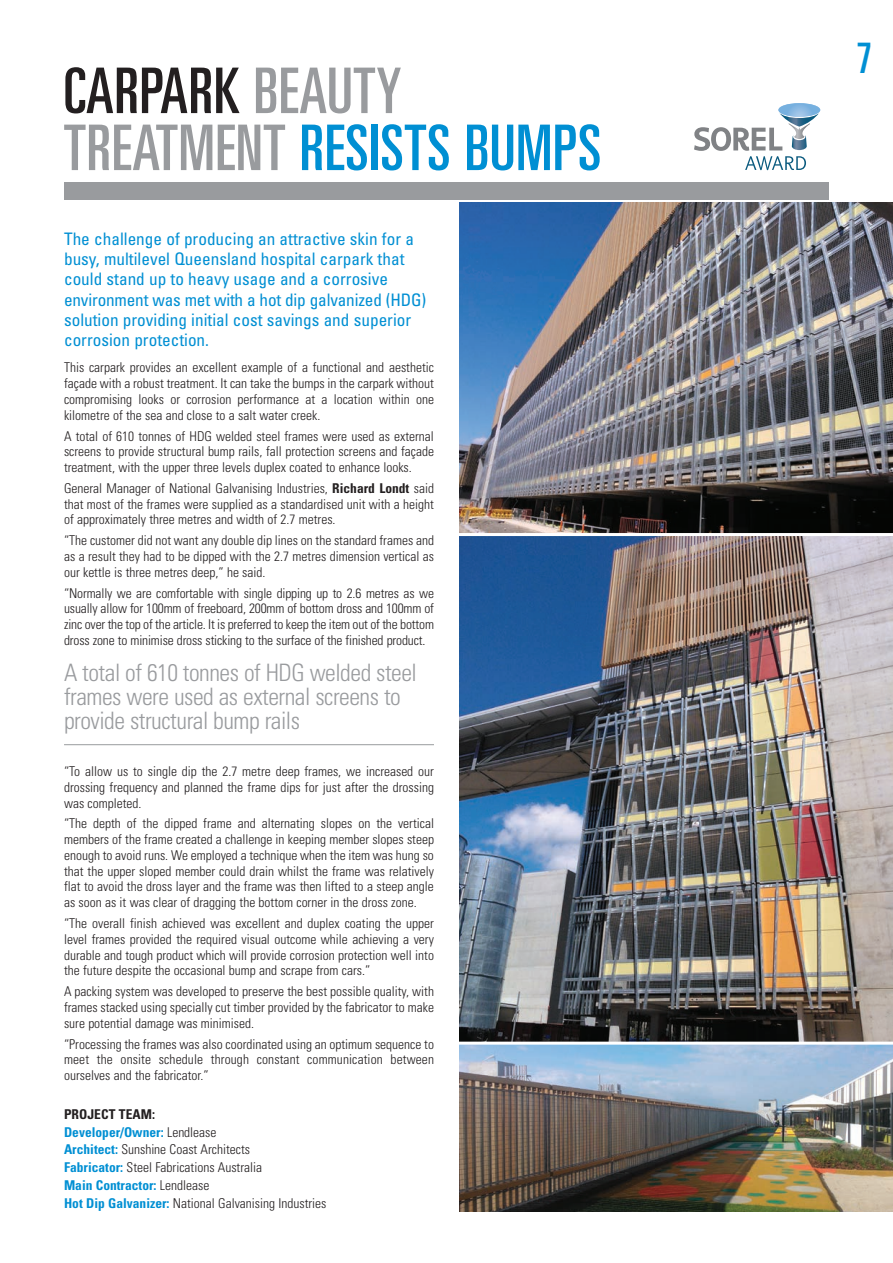
<style>
.page{position:relative;width:893px;height:1263px;background:#fff}
.page>*{position:absolute;margin:0;border:0;box-sizing:border-box;transform-origin:0 0}
.Main__Heading{font:ultra-condensed 63px/57px "Univers LT Std";letter-spacing:.01em;color:#999b9e}
.t1{font:ultra-condensed 42px "Univers LT Std";color:#008fd3;scale:.96 1}
.t2{font:300 condensed 24px/24px "Univers LT Std";letter-spacing:-.02em;color:#999b9e}
.Intro_paragraph{font:condensed 17.25px/20.2px "Univers LT Std";color:#008fd3}
.BODY_TEXT{font:300 condensed 13.5px/15.8px "Univers LT Std";color:#231f20;text-align:justify}
.BODY_TEXT-2{font:700 condensed 13.5px "Univers LT Std";color:#008fd3}
.BODY_TEXT-3{font:700 condensed 13.5px "Univers LT Std";letter-spacing:.005em;color:#231f20}
.s1{color:#231f20}
.s2{color:#008fd3}
.s3{font-weight:700}
.s4{font-weight:300;color:#231f20}
.s5{font-weight:700;color:#008fd3}
</style>
<div class="page">
<div style="left:64px;top:183px;width:765px;height:17px;background:#999b9e"></div>
<img style="left:459px;top:203px;width:434px;height:1009px">
<hr style="left:64px;top:744px;width:370px;height:1px;background:#999b9e">
<hr style="left:454px;top:533px;width:439px;height:3px;background:#fff">
<hr style="left:454px;top:1042px;width:439px;height:3px;background:#fff">
<svg style="left:694px;top:103px;width:126px;height:67px"></svg>
<p class="Main__Heading" style="left:64px;top:62px;width:539px"><span class="s1">CARPARK</span> BEAUTY<br>TREATMENT <span class="s2">RESISTS BUMPS</span></p>
<p class="Intro_paragraph" style="left:64px;top:228px;width:364px">The challenge of producing an attractive skin for a busy, multilevel Queensland hospital carpark that could stand up to heavy usage and a corrosive environment was met with a hot dip galvanized (HDG) solution providing initial cost savings and superior corrosion protection.</p>
<p class="BODY_TEXT" style="left:64px;top:360px;width:371px">This carpark provides an excellent example of a functional and aesthetic façade with a robust treatment. It can take the bumps in the carpark without compromising looks or corrosion performance at a location within one kilometre of the sea and close to a salt water creek.</p>
<p class="BODY_TEXT" style="left:64px;top:428px;width:371px">A total of 610 tonnes of HDG welded steel frames were used as external screens to provide structural bump rails, fall protection screens and façade treatment, with the upper three levels duplex coated to enhance looks.</p>
<p class="BODY_TEXT" style="left:64px;top:480px;width:371px">General Manager of National Galvanising Industries, <span class="s3">Richard Londt</span> said that most of the frames were supplied as a standardised unit with a height of approximately three metres and width of 2.7 metres.</p>
<p class="BODY_TEXT" style="left:64px;top:533px;width:371px">“The customer did not want any double dip lines on the standard frames and as a result they had to be dipped with the 2.7 metres dimension vertical as our kettle is three metres deep,” he said.</p>
<p class="BODY_TEXT" style="left:64px;top:585px;width:371px">“Normally we are comfortable with single dipping up to 2.6 metres as we usually allow for 100mm of freeboard, 200mm of bottom dross and 100mm of zinc over the top of the article. It is preferred to keep the item out of the bottom dross zone to minimise dross sticking to the surface of the finished product.</p>
<p class="t2" style="left:64px;top:661px;width:354px">A total of 610 tonnes of HDG welded steel frames were used as external screens to provide structural bump rails</p>
<p class="BODY_TEXT" style="left:64px;top:763px;width:371px">“To allow us to single dip the 2.7 metre deep frames, we increased our drossing frequency and planned the frame dips for just after the drossing was completed.</p>
<p class="BODY_TEXT" style="left:64px;top:816px;width:371px">“The depth of the dipped frame and alternating slopes on the vertical members of the frame created a challenge in keeping member slopes steep enough to avoid runs. We employed a technique when the item was hung so that the upper sloped member could drain whilst the frame was relatively flat to avoid the dross layer and the frame was then lifted to a steep angle as soon as it was clear of dragging the bottom corner in the dross zone.</p>
<p class="BODY_TEXT" style="left:64px;top:915px;width:371px">“The overall finish achieved was excellent and duplex coating the upper level frames provided the required visual outcome while achieving a very durable and tough product which will provide corrosion protection well into the future despite the occasional bump and scrape from cars.”</p>
<p class="BODY_TEXT" style="left:64px;top:983px;width:371px">A packing system was developed to preserve the best possible quality, with frames stacked using specially cut timber provided by the fabricator to make sure potential damage was minimised.</p>
<p class="BODY_TEXT" style="left:64px;top:1036px;width:371px">“Processing the frames was also coordinated using an optimum sequence to meet the onsite schedule through constant communication between ourselves and the fabricator.”</p>
<p class="BODY_TEXT-3" style="left:64px;top:1106px;width:93px">PROJECT TEAM:</p>
<p class="BODY_TEXT-2" style="left:64px;top:1123px;width:154px">Developer/Owner: <span class="s4">Lendlease</span></p>
<p class="BODY_TEXT" style="left:64px;top:1142px;width:188px"><span class="s5">Architect:</span> Sunshine Coast Architects</p>
<p class="BODY_TEXT" style="left:64px;top:1160px;width:200px"><span class="s5">Fabricator:</span> Steel Fabrications Australia</p>
<p class="BODY_TEXT-2" style="left:64px;top:1177px;width:147px">Main Contractor: <span class="s4">Lendlease</span></p>
<p class="BODY_TEXT" style="left:64px;top:1195px;width:264px"><span class="s5">Hot Dip Galvanizer:</span> National Galvanising Industries</p>
<h2 class="t1" style="left:857px;top:34px;width:17px">7</h2>
</div>
